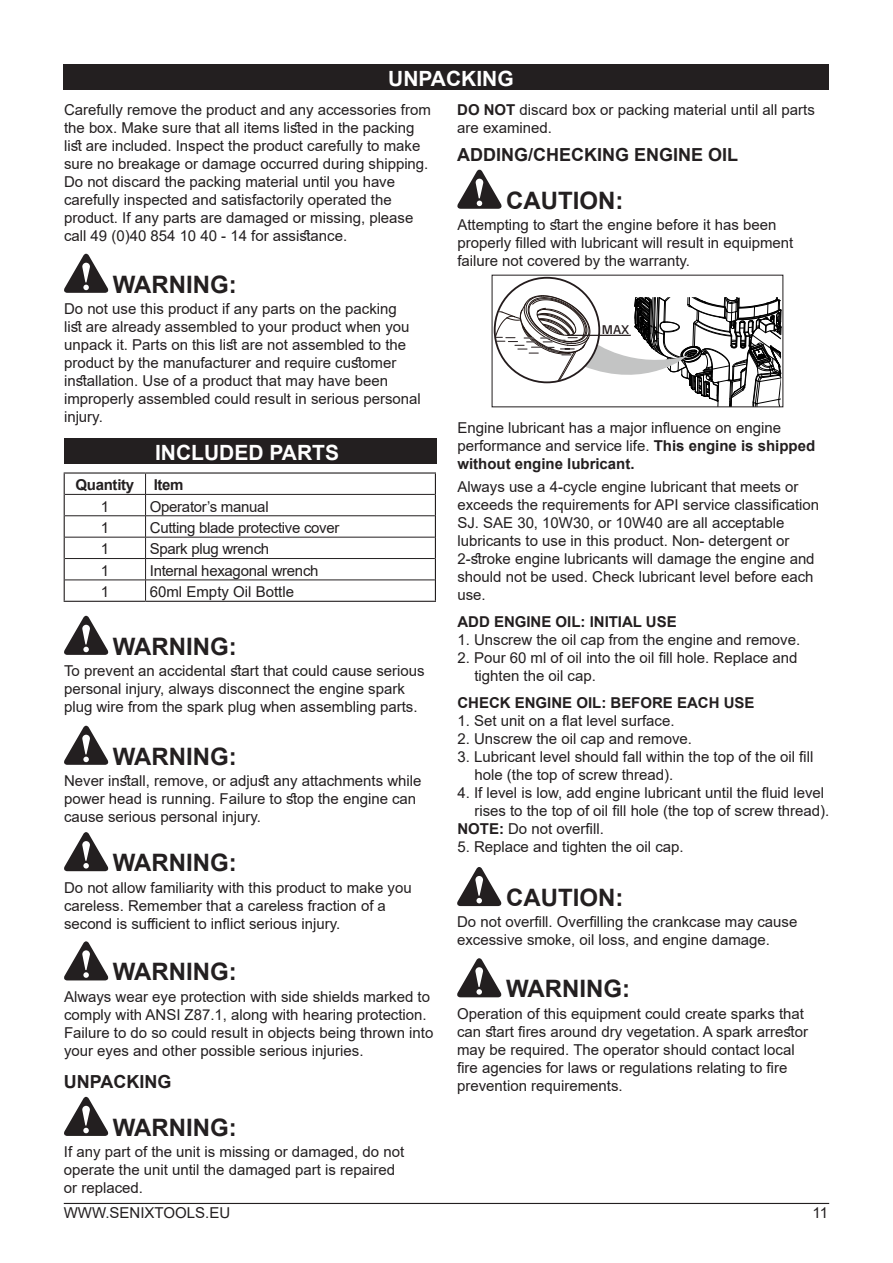
<style>
.page{position:relative;width:893px;height:1263px;background:#fff}
.page>*{position:absolute;margin:0;border:0;box-sizing:border-box;transform-origin:0 0}
.t1{font:700 24px "Arial";color:#231f20}
.t2{font:700 21px "Arial";color:#fff}
.t3{font:700 18px "Arial";color:#231f20}
.t4{font:15px/18px "Arial";color:#231f20}
.t5{font:15px "Arial";letter-spacing:-.02em;color:#231f20}
.t6{font:700 15px "Arial";color:#231f20}
.t7{font:700 15px "Arial";letter-spacing:-.02em;color:#231f20}
.t8{font:500 12.6px "Forza";color:#241c1d}
.s1{font-weight:700}
</style>
<div class="page">
<hr style="left:64px;top:1203px;width:765px;height:1px;background:#231f20">
<div style="left:64px;top:64px;width:765px;height:25px;background:#231f20"></div>
<div style="left:64px;top:438px;width:372px;height:26px;background:#231f20"></div>
<hr style="left:65px;top:494px;width:81px;height:1px;background:#231f20">
<hr style="left:146px;top:494px;width:289px;height:1px;background:#231f20">
<hr style="left:65px;top:515px;width:81px;height:1px;background:#231f20">
<hr style="left:146px;top:515px;width:289px;height:1px;background:#231f20">
<hr style="left:65px;top:537px;width:81px;height:1px;background:#231f20">
<hr style="left:146px;top:537px;width:289px;height:1px;background:#231f20">
<hr style="left:65px;top:558px;width:81px;height:1px;background:#231f20">
<hr style="left:146px;top:558px;width:289px;height:1px;background:#231f20">
<hr style="left:65px;top:580px;width:81px;height:1px;background:#231f20">
<hr style="left:146px;top:580px;width:289px;height:1px;background:#231f20">
<svg style="left:145px;top:474px;width:1px;height:127px"></svg>
<hr style="left:64px;top:472px;width:82px;height:2px;background:#231f20">
<hr style="left:146px;top:472px;width:290px;height:2px;background:#231f20">
<svg style="left:64px;top:474px;width:1px;height:127px"></svg>
<svg style="left:435px;top:474px;width:1px;height:127px"></svg>
<hr style="left:64px;top:601px;width:82px;height:1px;background:#231f20">
<hr style="left:146px;top:601px;width:290px;height:1px;background:#231f20">
<svg style="left:64px;top:253px;width:45px;height:40px"></svg>
<svg style="left:64px;top:615px;width:45px;height:40px"></svg>
<svg style="left:64px;top:725px;width:45px;height:40px"></svg>
<svg style="left:64px;top:832px;width:45px;height:39px"></svg>
<svg style="left:64px;top:941px;width:45px;height:39px"></svg>
<svg style="left:64px;top:1096px;width:45px;height:40px"></svg>
<svg style="left:457px;top:169px;width:45px;height:40px"></svg>
<svg style="left:457px;top:867px;width:45px;height:39px"></svg>
<svg style="left:457px;top:958px;width:45px;height:39px"></svg>
<svg style="left:495px;top:295px;width:286px;height:110px"></svg>
<hr style="left:567px;top:335px;width:64px;height:1px;background:#241c1d">
<p class="t2" style="left:388px;top:63px;width:127px">UNPACKING</p>
<p class="t4" style="left:64px;top:101px;width:368px">Carefully remove the product and any accessories from the box. Make sure that all items listed in the packing list are included. Inspect the product carefully to make sure no breakage or damage occurred during shipping.</p>
<p class="t4" style="left:64px;top:173px;width:351px">Do not discard the packing material until you have carefully inspected and satisfactorily operated the product. If any parts are damaged or missing, please call 49 (0)40 854 10 40 - 14 for assistance.</p>
<p class="t1" style="left:113px;top:267px;width:125px">WARNING:</p>
<p class="t4" style="left:64px;top:300px;width:358px">Do not use this product if any parts on the packing<br>list are already assembled to your product when you unpack it. Parts on this list are not assembled to the product by the manufacturer and require customer installation. Use of a product that may have been improperly assembled could result in serious personal injury.</p>
<p class="t2" style="left:155px;top:438px;width:185px">INCLUDED PARTS</p>
<p class="t7" style="left:76px;top:474px;width:60px">Quantity</p>
<p class="t6" style="left:154px;top:474px;width:31px">Item</p>
<p class="t4" style="left:101px;top:497px;width:10px">1</p>
<p class="t5" style="left:150px;top:496px;width:120px">Operator’s manual</p>
<p class="t4" style="left:101px;top:518px;width:10px">1</p>
<p class="t5" style="left:150px;top:517px;width:191px">Cutting blade protective cover</p>
<p class="t4" style="left:101px;top:540px;width:10px">1</p>
<p class="t5" style="left:150px;top:539px;width:121px">Spark plug wrench</p>
<p class="t4" style="left:101px;top:561px;width:10px">1</p>
<p class="t5" style="left:150px;top:560px;width:170px">Internal hexagonal wrench</p>
<p class="t4" style="left:101px;top:583px;width:10px">1</p>
<p class="t4" style="left:150px;top:583px;width:146px">60ml Empty Oil Bottle</p>
<p class="t1" style="left:113px;top:629px;width:125px">WARNING:</p>
<p class="t4" style="left:64px;top:662px;width:362px">To prevent an accidental start that could cause serious personal injury, always disconnect the engine spark plug wire from the spark plug when assembling parts.</p>
<p class="t1" style="left:113px;top:739px;width:125px">WARNING:</p>
<p class="t4" style="left:64px;top:772px;width:359px">Never install, remove, or adjust any attachments while power head is running. Failure to stop the engine can cause serious personal injury.</p>
<p class="t1" style="left:113px;top:846px;width:125px">WARNING:</p>
<p class="t4" style="left:64px;top:878px;width:349px">Do not allow familiarity with this product to make you careless. Remember that a careless fraction of a second is sufficient to inflict serious injury.</p>
<p class="t1" style="left:113px;top:955px;width:125px">WARNING:</p>
<p class="t4" style="left:64px;top:987px;width:371px">Always wear eye protection with side shields marked to comply with ANSI Z87.1, along with hearing protection.<br>Failure to do so could result in objects being thrown into your eyes and other possible serious injuries.</p>
<p class="t3" style="left:64px;top:1069px;width:109px">UNPACKING</p>
<p class="t1" style="left:113px;top:1110px;width:125px">WARNING:</p>
<p class="t4" style="left:64px;top:1143px;width:342px">If any part of the unit is missing or damaged, do not operate the unit until the damaged part is repaired</p>
<p class="t4" style="left:64px;top:1179px;width:81px">or replaced.</p>
<p class="t4" style="left:457px;top:101px;width:359px"><span class="s1">DO NOT</span> discard box or packing material until all parts are examined.</p>
<p class="t3" style="left:457px;top:142px;width:283px">ADDING/CHECKING ENGINE OIL</p>
<p class="t1" style="left:506px;top:183px;width:119px">CAUTION:</p>
<p class="t4" style="left:457px;top:216px;width:337px">Attempting to start the engine before it has been properly filled with lubricant will result in equipment failure not covered by the warranty.</p>
<p class="t8" style="left:602px;top:321px;width:29px">MAX</p>
<p class="t4" style="left:457px;top:419px;width:359px">Engine lubricant has a major influence on engine performance and service life. <span class="s1">This engine is shipped without engine lubricant.</span></p>
<p class="t4" style="left:457px;top:477px;width:363px">Always use a 4-cycle engine lubricant that meets or exceeds the requirements for API service classification SJ. SAE 30, 10W30, or 10W40 are all acceptable lubricants to use in this product. Non- detergent or 2-stroke engine lubricants will damage the engine and should not be used. Check lubricant level before each use.</p>
<p class="t6" style="left:457px;top:611px;width:221px">ADD ENGINE OIL: INITIAL USE</p>
<p class="t4" style="left:457px;top:630px;width:344px">1. Unscrew the oil cap from the engine and remove.</p>
<p class="t4" style="left:474px;top:648px;width:325px;text-indent:-17px">2. Pour 60 ml of oil into the oil fill hole. Replace and tighten the oil cap.</p>
<p class="t6" style="left:457px;top:692px;width:299px">CHECK ENGINE OIL: BEFORE EACH USE</p>
<p class="t4" style="left:457px;top:711px;width:219px">1. Set unit on a flat level surface.</p>
<p class="t4" style="left:457px;top:729px;width:236px">2. Unscrew the oil cap and remove.</p>
<p class="t4" style="left:474px;top:747px;width:340px;text-indent:-17px">3. Lubricant level should fall within the top of the oil fill hole (the top of screw thread).</p>
<p class="t4" style="left:474px;top:783px;width:356px;text-indent:-17px">4. If level is low, add engine lubricant until the fluid level rises to the top of oil fill hole (the top of screw thread).</p>
<p class="t4" style="left:457px;top:819px;width:148px"><span class="s1">NOTE:</span> Do not overfill.</p>
<p class="t4" style="left:457px;top:837px;width:228px">5. Replace and tighten the oil cap.</p>
<p class="t1" style="left:506px;top:881px;width:119px">CAUTION:</p>
<p class="t4" style="left:457px;top:913px;width:342px">Do not overfill. Overfilling the crankcase may cause excessive smoke, oil loss, and engine damage.</p>
<p class="t1" style="left:506px;top:972px;width:125px">WARNING:</p>
<p class="t4" style="left:457px;top:1004px;width:352px">Operation of this equipment could create sparks that can start fires around dry vegetation. A spark arrestor may be required. The operator should contact local fire agencies for laws or regulations relating to fire prevention requirements.</p>
<p class="t4" style="left:64px;top:1204px;width:168px">WWW.SENIXTOOLS.EU</p>
<p class="t4" style="left:812px;top:1204px;width:17px">11</p>
</div>
